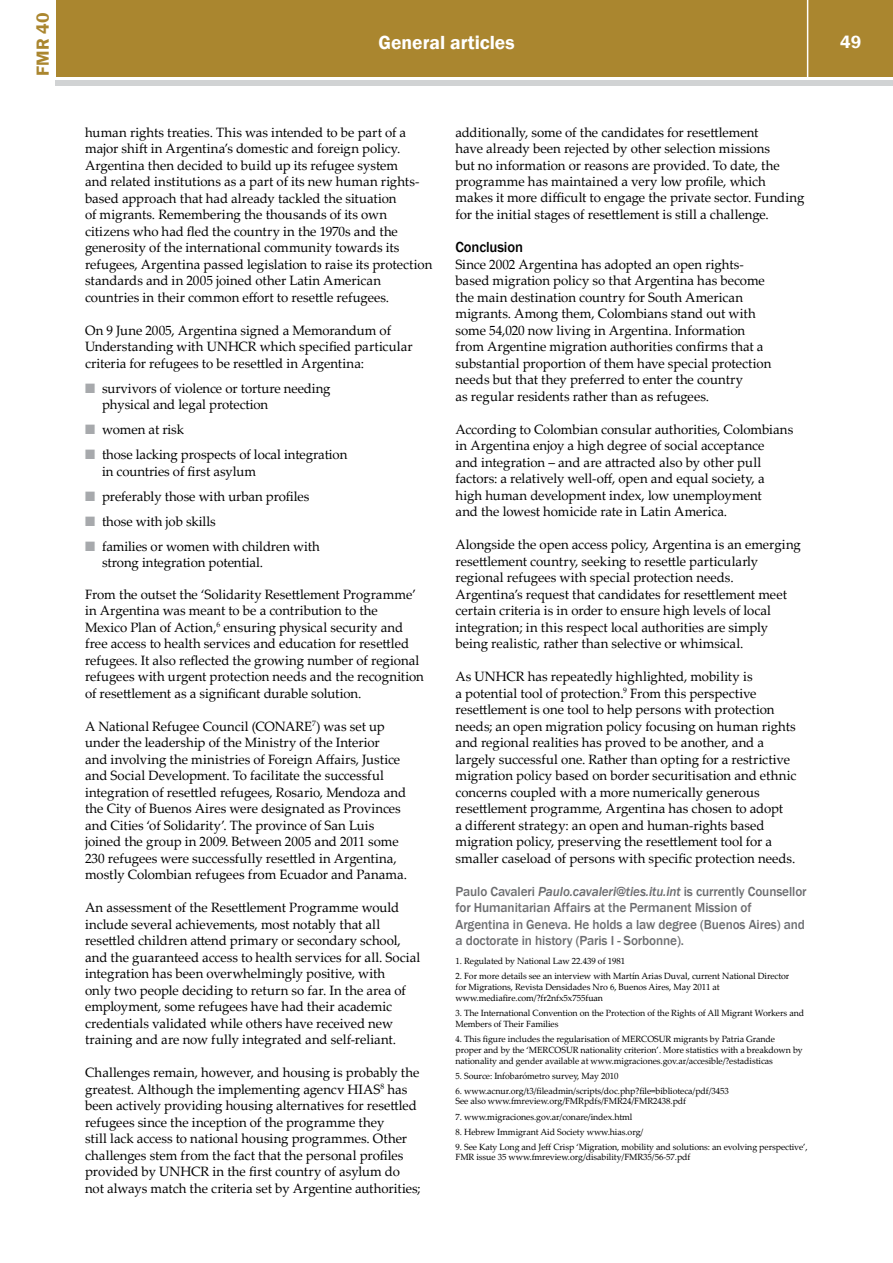
<style>
.page{position:relative;width:893px;height:1263px;background:#fff}
.page>*{position:absolute;margin:0;border:0;box-sizing:border-box;transform-origin:0 0}
.t1{font:600 19.5px "Franklin Gothic";color:#fff}
.t2{font:600 18px "Franklin Gothic";color:#aa862f}
.t3{font:600 18px "Franklin Gothic";color:#fff}
.t4{font:500 15px "Franklin Gothic";letter-spacing:-.01em;color:#000}
.t5{font:13.5px/16.5px "Palatino Linotype";color:#000}
.t6{font:500 13.5px/16.5px "Franklin Gothic";letter-spacing:-.01em;color:#6d6e71}
.t7{font:9px/10.8px "Palatino Linotype";letter-spacing:-.01em;color:#000}
.s1{color:#a7a9ac}
.s2{font-style:italic}
</style>
<div class="page">
<div style="left:56px;top:0;width:837px;height:77px;background:#aa862f"></div>
<div style="left:56px;top:80px;width:837px;height:5px;background:#d1d3d4"></div>
<hr style="left:807px;top:0;width:1px;height:78px;background:#fff">
<h2 class="t2" style="left:32px;top:76px;width:64px;rotate:-90deg">FMR 40</h2>
<h1 class="t1" style="left:379px;top:31px;width:138px">General articles</h1>
<h2 class="t3" style="left:840px;top:31px;width:23px">49</h2>
<p class="t5" style="left:85px;top:123px;width:349px">human rights treaties. This was intended to be part of a major shift in Argentina’s domestic and foreign policy.<br>Argentina then decided to build up its refugee system<br>and related institutions as a part of its new human rights&shy;based approach that had already tackled the situation<br>of migrants. Remembering the thousands of its own citizens who had fled the country in the 1970s and the generosity of the international community towards its refugees, Argentina passed legislation to raise its protection standards and in 2005 joined other Latin American countries in their common effort to resettle refugees.</p>
<p class="t5" style="left:85px;top:321px;width:329px">On 9 June 2005, Argentina signed a Memorandum of<br>Understanding with UNHCR which specified particular criteria for refugees to be resettled in Argentina:</p>
<p class="t5" style="left:102px;top:379px;width:230px;text-indent:-17px"><span class="s1">■</span> survivors of violence or torture needing physical and legal protection</p>
<p class="t5" style="left:85px;top:421px;width:101px"><span class="s1">■</span> women at risk</p>
<p class="t5" style="left:102px;top:446px;width:247px;text-indent:-17px"><span class="s1">■</span> those lacking prospects of local integration in countries of first asylum</p>
<p class="t5" style="left:85px;top:487px;width:226px"><span class="s1">■</span> preferably those with urban profiles</p>
<p class="t5" style="left:85px;top:512px;width:132px"><span class="s1">■</span> those with job skills</p>
<p class="t5" style="left:102px;top:537px;width:219px;text-indent:-17px"><span class="s1">■</span> families or women with children with strong integration potential.</p>
<p class="t5" style="left:85px;top:585px;width:340px">From the outset the ‘Solidarity Resettlement Programme’ in Argentina was meant to be a contribution to the<br>Mexico Plan of Action,<sup>6</sup> ensuring physical security and free access to health services and education for resettled refugees. It also reflected the growing number of regional refugees with urgent protection needs and the recognition of resettlement as a significant durable solution.</p>
<p class="t5" style="left:85px;top:717px;width:323px">A National Refugee Council (CONARE<sup>7</sup>) was set up under the leadership of the Ministry of the Interior<br>and involving the ministries of Foreign Affairs, Justice and Social Development. To facilitate the successful integration of resettled refugees, Rosario, Mendoza and the City of Buenos Aires were designated as Provinces and Cities ‘of Solidarity’. The province of San Luis joined the group in 2009. Between 2005 and 2011 some 230 refugees were successfully resettled in Argentina, mostly Colombian refugees from Ecuador and Panama.</p>
<p class="t5" style="left:85px;top:899px;width:337px">An assessment of the Resettlement Programme would include several achievements, most notably that all resettled children attend primary or secondary school, and the guaranteed access to health services for all. Social integration has been overwhelmingly positive, with<br>only two people deciding to return so far. In the area of employment, some refugees have had their academic credentials validated while others have received new training and are now fully integrated and self-reliant.</p>
<p class="t5" style="left:85px;top:1064px;width:337px">Challenges remain, however, and housing is probably the greatest. Although the implementing agencv HIAS<sup>8</sup> has been actively providing housing alternatives for resettled refugees since the inception of the programme they<br>still lack access to national housing programmes. Other challenges stem from the fact that the personal profiles provided by UNHCR in the first country of asylum do not always match the criteria set by Argentine authorities;</p>
<p class="t5" style="left:455px;top:123px;width:350px">additionally, some of the candidates for resettlement<br>have already been rejected by other selection missions<br>but no information or reasons are provided. To date, the programme has maintained a very low profile, which makes it more difficult to engage the private sector. Funding for the initial stages of resettlement is still a challenge.</p>
<p class="t4" style="left:455px;top:238px;width:69px">Conclusion</p>
<p class="t5" style="left:455px;top:255px;width:317px">Since 2002 Argentina has adopted an open rights&shy;based migration policy so that Argentina has become the main destination country for South American migrants. Among them, Colombians stand out with some 54,020 now living in Argentina. Information from Argentine migration authorities confirms that a substantial proportion of them have special protection needs but that they preferred to enter the country<br>as regular residents rather than as refugees.</p>
<p class="t5" style="left:455px;top:420px;width:339px">According to Colombian consular authorities, Colombians in Argentina enjoy a high degree of social acceptance<br>and integration – and are attracted also by other pull factors: a relatively well-off, open and equal society, a high human development index, low unemployment<br>and the lowest homicide rate in Latin America.</p>
<p class="t5" style="left:455px;top:536px;width:347px">Alongside the open access policy, Argentina is an emerging resettlement country, seeking to resettle particularly regional refugees with special protection needs.<br>Argentina’s request that candidates for resettlement meet certain criteria is in order to ensure high levels of local integration; in this respect local authorities are simply being realistic, rather than selective or whimsical.</p>
<p class="t5" style="left:455px;top:668px;width:342px">As UNHCR has repeatedly highlighted, mobility is<br>a potential tool of protection.<sup>9</sup> From this perspective resettlement is one tool to help persons with protection needs; an open migration policy focusing on human rights and regional realities has proved to be another, and a largely successful one. Rather than opting for a restrictive migration policy based on border securitisation and ethnic concerns coupled with a more numerically generous resettlement programme, Argentina has chosen to adopt<br>a different strategy: an open and human-rights based migration policy, preserving the resettlement tool for a smaller caseload of persons with specific protection needs.</p>
<p class="t6" style="left:455px;top:883px;width:353px">Paulo Cavaleri <span class="s2">Paulo.cavaleri@ties.itu.int</span> is currently Counsellor for Humanitarian Affairs at the Permanent Mission of Argentina in Geneva. He holds a law degree (Buenos Aires) and a doctorate in history (Paris I - Sorbonne).</p>
<p class="t7" style="left:455px;top:955px;width:171px">1. Regulated by National Law 22.439 of 1981</p>
<p class="t7" style="left:455px;top:971px;width:335px">2. For more details see an interview with Martín Arias Duval, current National Director for Migrations, Revista Densidades Nro 6, Buenos Aires, May 2011 at www.mediafire.com/?fr2nfx5x755fuan</p>
<p class="t7" style="left:455px;top:1007px;width:350px">3. The International Convention on the Protection of the Rights of All Migrant Workers and<br>Members of Their Families</p>
<p class="t7" style="left:455px;top:1033px;width:349px">4. This figure includes the regularisation of MERCOSUR migrants by Patria Grande proper and by the ‘MERCOSUR nationality criterion’. More statistics with a breakdown by nationality and gender available at www.migraciones.gov.ar/accesible/?estadisticas</p>
<p class="t7" style="left:455px;top:1070px;width:165px">5. Source: Infobarómetro survey, May 2010</p>
<p class="t7" style="left:455px;top:1085px;width:275px">6. www.acnur.org/t3/fileadmin/scripts/doc.php?file=biblioteca/pdf/3453<br>See also www.fmreview.org/FMRpdfs/FMR24/FMR2438.pdf</p>
<p class="t7" style="left:455px;top:1111px;width:178px">7. www.migraciones.gov.ar/conare/index.html</p>
<p class="t7" style="left:455px;top:1126px;width:189px">8. Hebrew Immigrant Aid Society www.hias.org/</p>
<p class="t7" style="left:455px;top:1141px;width:354px">9. See Katy Long and Jeff Crisp ‘Migration, mobility and solutions: an evolving perspective’,<br>FMR issue 35 www.fmreview.org/disability/FMR35/56-57.pdf</p>
</div>
